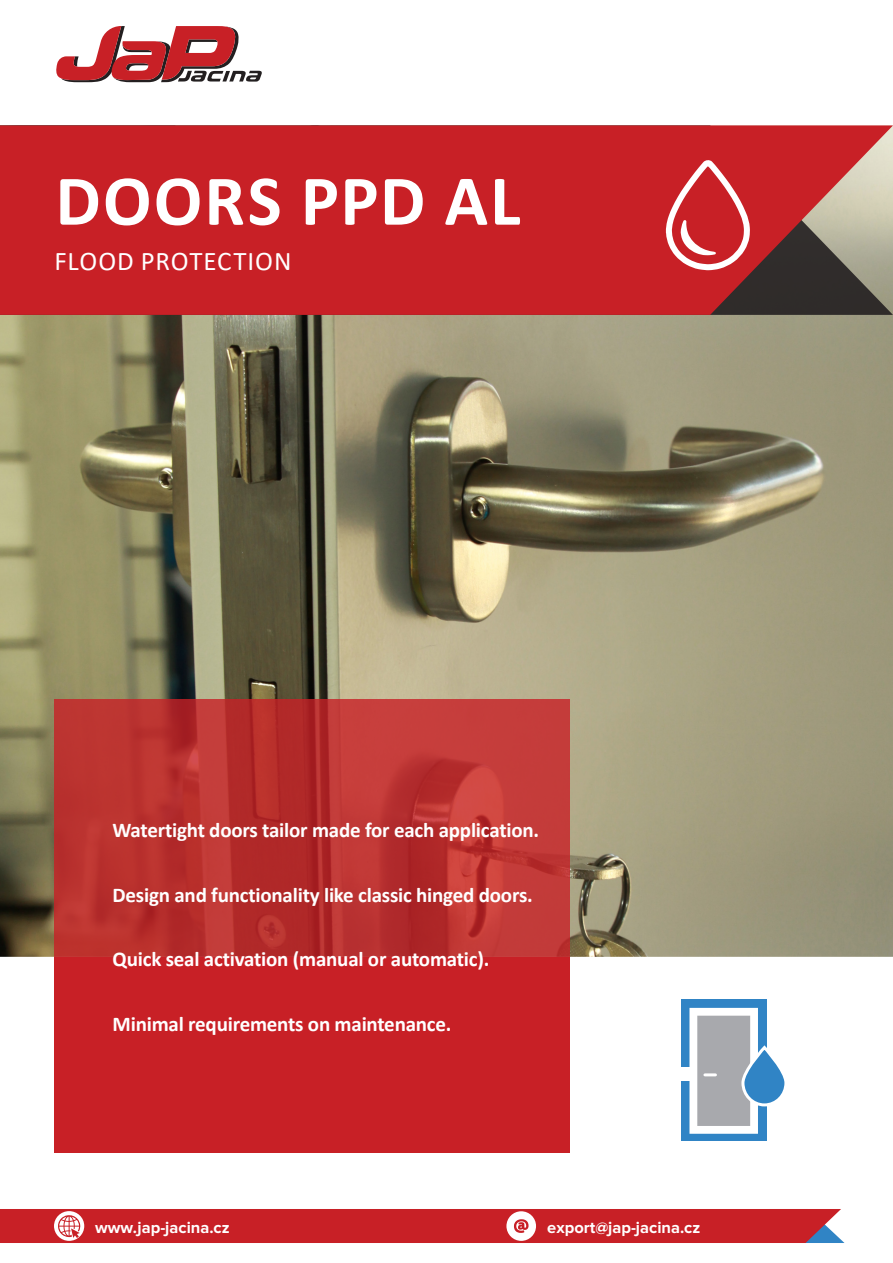
<style>
.page{position:relative;width:893px;height:1263px;background:#fff}
.page>*{position:absolute;margin:0;border:0;box-sizing:border-box;transform-origin:0 0}
.t1{font:700 72px "Calibri";letter-spacing:.03em;color:#fff}
.t2{font:27px "Calibri";letter-spacing:.03em;color:#fff}
.t3{font:700 21px "Calibri";letter-spacing:-.01em;color:#fff}
.t4{font:700 16.5px "Proxima Nova";color:#fff}
</style>
<div class="page">
<svg style="left:0;top:1209px;width:844px;height:34px;background:#c82c32"></svg>
<img style="left:0;top:315px;width:893px;height:642px">
<svg style="left:0;top:125px;width:893px;height:190px;background:#bf292d"></svg>
<svg style="left:56px;top:26px;width:206px;height:56px"></svg>
<div style="left:54px;top:957px;width:516px;height:196px;background:#c82026"></div>
<svg style="left:54px;top:699px;width:516px;height:258px;background:#bb3331"></svg>
<svg style="left:661px;top:155px;width:92px;height:119px"></svg>
<div style="left:681px;top:1082px;width:85px;height:59px;background:#3084c5"></div>
<div style="left:681px;top:999px;width:85px;height:68px;background:#3084c5"></div>
<svg style="left:689px;top:1008px;width:96px;height:126px"></svg>
<p class="t1" style="left:55px;top:150px;width:467px">DOORS PPD AL</p>
<p class="t2" style="left:55px;top:242px;width:238px">FLOOD PROTECTION</p>
<p class="t3" style="left:113px;top:815px;width:428px">Watertight doors tailor made for each application.</p>
<p class="t3" style="left:113px;top:880px;width:422px">Design and functionality like classic hinged doors.</p>
<p class="t3" style="left:113px;top:944px;width:378px">Quick seal activation (manual or automatic).</p>
<p class="t3" style="left:113px;top:1009px;width:340px">Minimal requirements on maintenance.</p>
<p class="t4" style="left:95px;top:1217px;width:136px">www.jap-jacina.cz</p>
<p class="t4" style="left:547px;top:1217px;width:155px">export@jap-jacina.cz</p>
</div>
